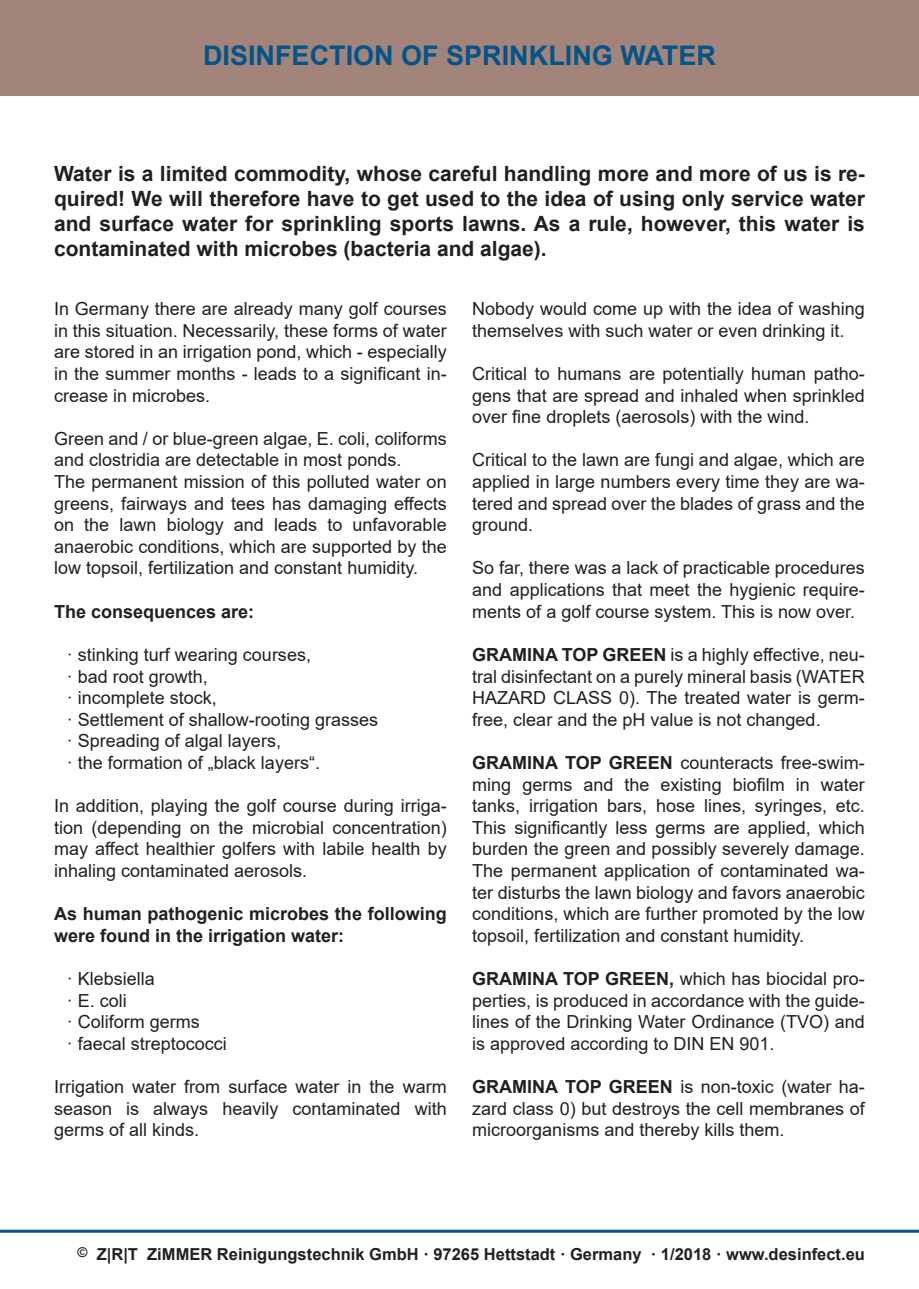
<style>
.page{position:relative;width:919px;height:1289px;background:#fff}
.page>*{position:absolute;margin:0;border:0;box-sizing:border-box;transform-origin:0 0}
.t1{font:700 27px "Arial";color:#025489}
.t2{font:700 21px/25.2px "Arial";color:#231f20;text-align:justify}
.t3{font:18px/21.6px "Arial";color:#231f20;text-align:justify}
.t4{font:700 18px/21.6px "Arial";color:#231f20}
.t5{font:700 16.5px "Arial";color:#231f20}
.s1{font-weight:700}
</style>
<div class="page">
<div style="left:0;top:0;width:918px;height:96px;background:#a3847b"></div>
<hr style="left:0;top:1229px;width:918px;height:3px;background:#025489">
<p class="t1" style="left:203px;top:37px;width:514px">DISINFECTION OF SPRINKLING WATER</p>
<p class="t2" style="left:54px;top:161px;width:812px">Water is a limited commodity, whose careful handling more and more of us is re&shy;quired! We will therefore have to get used to the idea of using only service water and surface water for sprinkling sports lawns. As a rule, however, this water is contaminated with microbes (bacteria and algae).</p>
<p class="t3" style="left:54px;top:298px;width:394px">In Germany there are already many golf courses in this situation. Necessarily, these forms of water are stored in an irrigation pond, which - especially in the summer months - leads to a significant in&shy;crease in microbes.</p>
<p class="t3" style="left:54px;top:427px;width:394px">Green and / or blue-green algae, E. coli, coliforms and clostridia are detectable in most ponds.</p>
<p class="t3" style="left:54px;top:471px;width:394px">The permanent mission of this polluted water on greens, fairways and tees has damaging effects on the lawn biology and leads to unfavorable anaerobic conditions, which are supported by the low topsoil, fertilization and constant humidity.</p>
<p class="t4" style="left:54px;top:600px;width:202px">The consequences are:</p>
<p class="t3" style="left:67px;top:643px;width:246px">· stinking turf wearing courses,</p>
<p class="t3" style="left:67px;top:665px;width:143px">· bad root growth,</p>
<p class="t3" style="left:67px;top:687px;width:152px">· incomplete stock,</p>
<p class="t3" style="left:67px;top:708px;width:313px">· Settlement of shallow-rooting grasses</p>
<p class="t3" style="left:67px;top:730px;width:216px">· Spreading of algal layers,</p>
<p class="t3" style="left:67px;top:751px;width:255px">· the formation of „black layers“.</p>
<p class="t3" style="left:54px;top:795px;width:394px">In addition, playing the golf course during irriga&shy;tion (depending on the microbial concentration) may affect healthier golfers with labile health by inhaling contaminated aerosols.</p>
<p class="t4" style="left:54px;top:903px;width:394px">As human pathogenic microbes the following were found in the irrigation water:</p>
<p class="t3" style="left:67px;top:967px;width:90px">· Klebsiella</p>
<p class="t3" style="left:67px;top:989px;width:62px">· E. coli</p>
<p class="t3" style="left:67px;top:1011px;width:135px">· Coliform germs</p>
<p class="t3" style="left:67px;top:1032px;width:162px">· faecal streptococci</p>
<p class="t3" style="left:54px;top:1075px;width:394px">Irrigation water from surface water in the warm season is always heavily contaminated with germs of all kinds.</p>
<p class="t3" style="left:472px;top:298px;width:394px">Nobody would come up with the idea of washing themselves with such water or even drinking it.</p>
<p class="t3" style="left:472px;top:363px;width:394px">Critical to humans are potentially human patho&shy;gens that are spread and inhaled when sprinkled over fine droplets (aerosols) with the wind.</p>
<p class="t3" style="left:472px;top:449px;width:394px">Critical to the lawn are fungi and algae, which are applied in large numbers every time they are wa&shy;tered and spread over the blades of grass and the ground.</p>
<p class="t3" style="left:472px;top:557px;width:394px">So far, there was a lack of practicable procedures and applications that meet the hygienic require&shy;ments of a golf course system. This is now over.</p>
<p class="t3" style="left:472px;top:643px;width:394px"><span class="s1">GRAMINA TOP GREEN</span> is a highly effective, neu&shy;tral disinfectant on a purely mineral basis (WATER HAZARD CLASS 0). The treated water is germ&shy;free, clear and the pH value is not changed.</p>
<p class="t3" style="left:472px;top:751px;width:394px"><span class="s1">GRAMINA TOP GREEN</span> counteracts free-swim&shy;ming germs and the existing biofilm in water tanks, irrigation bars, hose lines, syringes, etc.<br>This significantly less germs are applied, which burden the green and possibly severely damage.<br>The permanent application of contaminated wa&shy;ter disturbs the lawn biology and favors anaerobic conditions, which are further promoted by the low topsoil, fertilization and constant humidity.</p>
<p class="t3" style="left:472px;top:967px;width:394px"><span class="s1">GRAMINA TOP GREEN,</span> which has biocidal pro&shy;perties, is produced in accordance with the guide&shy;lines of the Drinking Water Ordinance (TVO) and is approved according to DIN EN 901.</p>
<p class="t3" style="left:472px;top:1075px;width:394px"><span class="s1">GRAMINA TOP GREEN</span> is non-toxic (water ha&shy;zard class 0) but destroys the cell membranes of microorganisms and thereby kills them.</p>
<p class="t5" style="left:78px;top:1242px;width:788px"><sup>©</sup> Z|R|T ZiMMER Reinigungstechnik GmbH · 97265 Hettstadt · Germany · 1/2018 · www.desinfect.eu</p>
</div>
